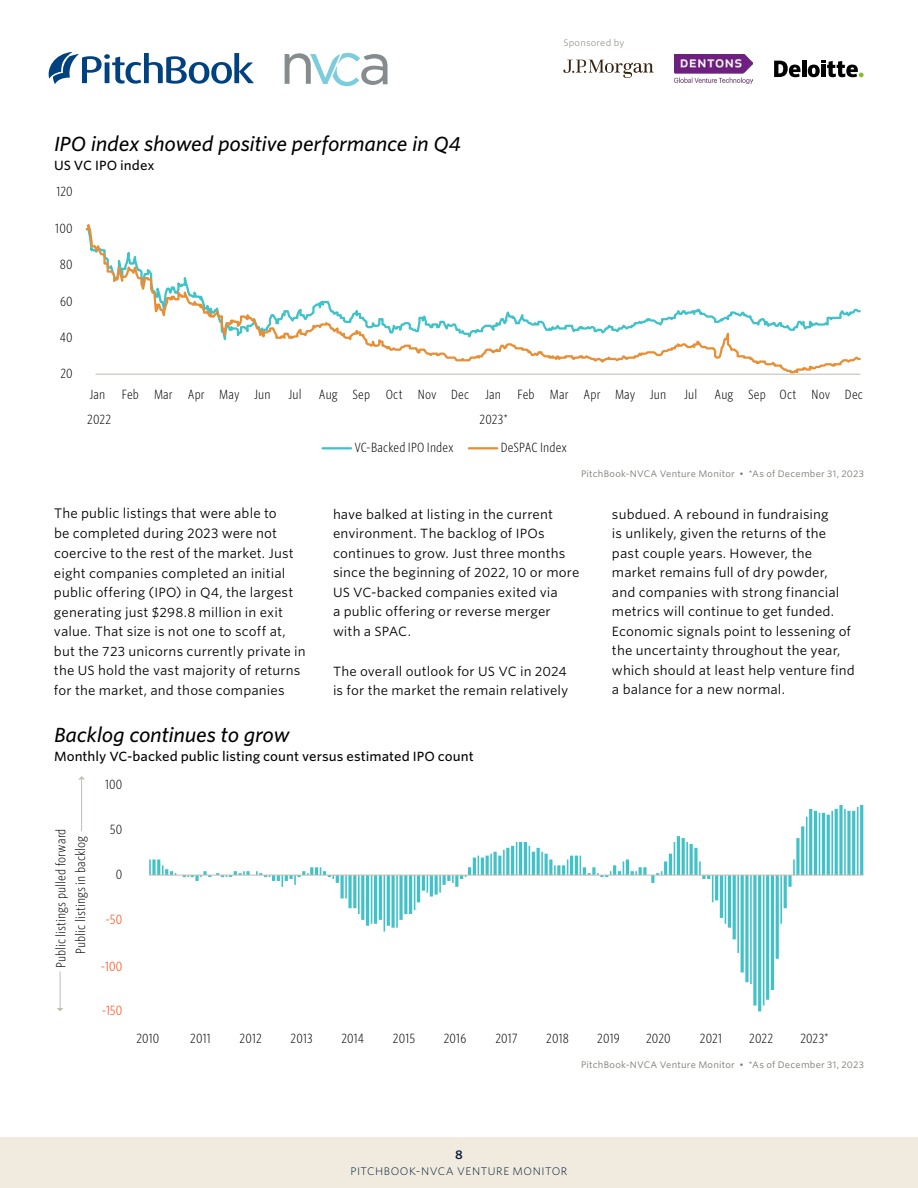
<style>
.page{position:relative;width:918px;height:1188px;background:#fff}
.page>*{position:absolute;margin:0;border:0;box-sizing:border-box;transform-origin:0 0}
.VM_Chart_narrative_title{font:italic 500 19.5px "Whitney S Sm";letter-spacing:-.015em;color:#000}
.CR_Body_copy{font:13.2px/20.2px "Whitney S Sm";letter-spacing:.005em;color:#000}
.CR_Body_copy-2{font:12.75px/19.5px "Whitney S Sm";letter-spacing:.01em;color:#000}
.t1{font:300 12.75px/19.5px "Whitney Cond S Sm";letter-spacing:.01em;color:#000;text-align:center}
.VM_Chart_title{font:500 12.75px "Whitney S Sm";color:#000}
.t2{font:300 12.75px "Whitney Cond S Sm";letter-spacing:.015em;color:#ff3800}
.t3{font:600 12px "Whitney S Sm";color:#051c38}
.t4{font:300 10.5px "Whitney S Sm";letter-spacing:.045em;color:#051c38}
.VM_Source_tag{font:9px "Whitney S Sm";letter-spacing:.025em;color:#78766f}
.t5{font:300 9px "Whitney S Sm";letter-spacing:.025em;color:#78766f}
.s1{font-size:12.75px}
</style>
<div class="page">
<div style="left:0;top:1137px;width:918px;height:51px;background:#f0ebde"></div>
<svg style="left:563px;top:60px;width:91px;height:18px"></svg>
<img style="left:675px;top:54px;width:78px;height:30px">
<hr style="left:802px;top:61px;width:4px;height:16px;background:#000">
<svg style="left:808px;top:61px;width:56px;height:16px"></svg>
<svg style="left:774px;top:61px;width:26px;height:16px"></svg>
<svg style="left:49px;top:52px;width:205px;height:32px"></svg>
<svg style="left:285px;top:53px;width:103px;height:33px"></svg>
<hr style="left:323px;top:447px;width:28px;height:2px;background:#40c2c9">
<hr style="left:469px;top:447px;width:28px;height:2px;background:#e88f36">
<svg style="left:85px;top:224px;width:776px;height:151px"></svg>
<svg style="left:149px;top:805px;width:714px;height:206px"></svg>
<hr style="left:60px;top:971px;width:1px;height:37px;background:#c0bcb2">
<svg style="left:57px;top:1008px;width:6px;height:3px"></svg>
<hr style="left:81px;top:779px;width:1px;height:52px;background:#c0bcb2">
<hr style="left:149px;top:875px;width:714px;height:1px;background:#c0bcb2">
<p class="t5" style="left:563px;top:37px;width:62px">Sponsored by</p>
<p class="VM_Chart_narrative_title" style="left:54px;top:130px;width:409px">IPO index showed positive performance in Q4</p>
<p class="VM_Chart_title" style="left:54px;top:157px;width:102px">US VC IPO index</p>
<p class="t1" style="left:56px;top:181px;width:18px">120</p>
<p class="t1" style="left:55px;top:218px;width:19px">100</p>
<p class="t1" style="left:60px;top:254px;width:14px">80</p>
<p class="t1" style="left:60px;top:291px;width:14px">60</p>
<p class="t1" style="left:60px;top:327px;width:14px">40</p>
<p class="t1" style="left:60px;top:363px;width:14px">20</p>
<p class="t1" style="left:89px;top:384px;width:17px">Jan</p>
<p class="t1" style="left:122px;top:384px;width:150px">Feb Mar Apr May Jun</p>
<p class="t1" style="left:288px;top:384px;width:15px">Jul</p>
<p class="t1" style="left:319px;top:384px;width:184px">Aug Sep Oct Nov Dec Jan</p>
<p class="t1" style="left:517px;top:384px;width:150px">Feb Mar Apr May Jun</p>
<p class="t1" style="left:684px;top:384px;width:15px">Jul</p>
<p class="t1" style="left:715px;top:384px;width:53px">Aug Sep</p>
<p class="t1" style="left:87px;top:409px;width:26px">2022</p>
<p class="t1" style="left:480px;top:409px;width:30px">2023*</p>
<p class="t1" style="left:354px;top:437px;width:101px">VC-Backed IPO Index</p>
<p class="t1" style="left:501px;top:437px;width:68px">DeSPAC Index</p>
<p class="t1" style="left:780px;top:384px;width:85px">Oct Nov Dec</p>
<p class="CR_Body_copy" style="left:54px;top:503px;width:241px">The public listings that were able to be completed during 2023 were not coercive to the rest of the market. <span class="s1">Just</span></p>
<p class="CR_Body_copy-2" style="left:54px;top:563px;width:253px">eight companies completed an initial public offering (IPO) in Q4, the largest generating just $298.8 million in exit value. That size is not one to scoff at, but the 723 unicorns currently private in the US hold the vast majority of returns for the market, and those companies</p>
<p class="VM_Source_tag" style="left:581px;top:468px;width:284px">PitchBook-NVCA Venture Monitor • *As of December 31, 2023</p>
<p class="CR_Body_copy-2" style="left:333px;top:504px;width:248px">have balked at listing in the current environment. The backlog of IPOs continues to grow. Just three months since the beginning of 2022, 10 or more<br>US VC-backed companies exited via<br>a public offering or reverse merger with a SPAC.</p>
<p class="CR_Body_copy-2" style="left:333px;top:661px;width:237px">The overall outlook for US VC in 2024 is for the market the remain relatively</p>
<p class="CR_Body_copy-2" style="left:612px;top:504px;width:244px">subdued. A rebound in fundraising<br>is unlikely, given the returns of the past couple years. However, the market remains full of dry powder,<br>and companies with strong financial metrics will continue to get funded.<br>Economic signals point to lessening of the uncertainty throughout the year, which should at least help venture find a balance for a new normal.</p>
<p class="VM_Chart_narrative_title" style="left:54px;top:721px;width:237px">Backlog continues to grow</p>
<p class="VM_Chart_title" style="left:54px;top:748px;width:421px">Monthly VC-backed public listing count versus estimated IPO count</p>
<p class="t1" style="left:105px;top:775px;width:19px">100</p>
<p class="t1" style="left:51px;top:968px;width:141px;rotate:-90deg">Public listings pulled forward<br>Public listings in backlog</p>
<p class="t1" style="left:110px;top:819px;width:14px">50</p>
<p class="t1" style="left:116px;top:864px;width:8px">0</p>
<p class="t2" style="left:105px;top:911px;width:18px">-50</p>
<p class="t2" style="left:101px;top:958px;width:23px">-100</p>
<p class="t2" style="left:102px;top:1002px;width:22px">-150</p>
<p class="t1" style="left:136px;top:1029px;width:25px">2010</p>
<p class="t1" style="left:190px;top:1029px;width:22px">2011</p>
<p class="t1" style="left:240px;top:1029px;width:24px">2012</p>
<p class="t1" style="left:291px;top:1029px;width:23px">2013</p>
<p class="t1" style="left:341px;top:1029px;width:24px">2014</p>
<p class="t1" style="left:393px;top:1029px;width:24px">2015</p>
<p class="t1" style="left:444px;top:1029px;width:24px">2016</p>
<p class="t1" style="left:495px;top:1029px;width:24px">2017</p>
<p class="t1" style="left:546px;top:1029px;width:24px">2018</p>
<p class="t1" style="left:597px;top:1029px;width:24px">2019</p>
<p class="t1" style="left:646px;top:1029px;width:26px">2020</p>
<p class="t1" style="left:700px;top:1029px;width:24px">2021</p>
<p class="t1" style="left:749px;top:1029px;width:26px">2022</p>
<p class="t1" style="left:800px;top:1029px;width:30px">2023*</p>
<p class="VM_Source_tag" style="left:581px;top:1059px;width:284px">PitchBook-NVCA Venture Monitor • *As of December 31, 2023</p>
<p class="t3" style="left:455px;top:1146px;width:9px">8</p>
<p class="t4" style="left:350px;top:1164px;width:219px">PITCHBOOK-NVCA VENTURE MONITOR</p>
</div>
